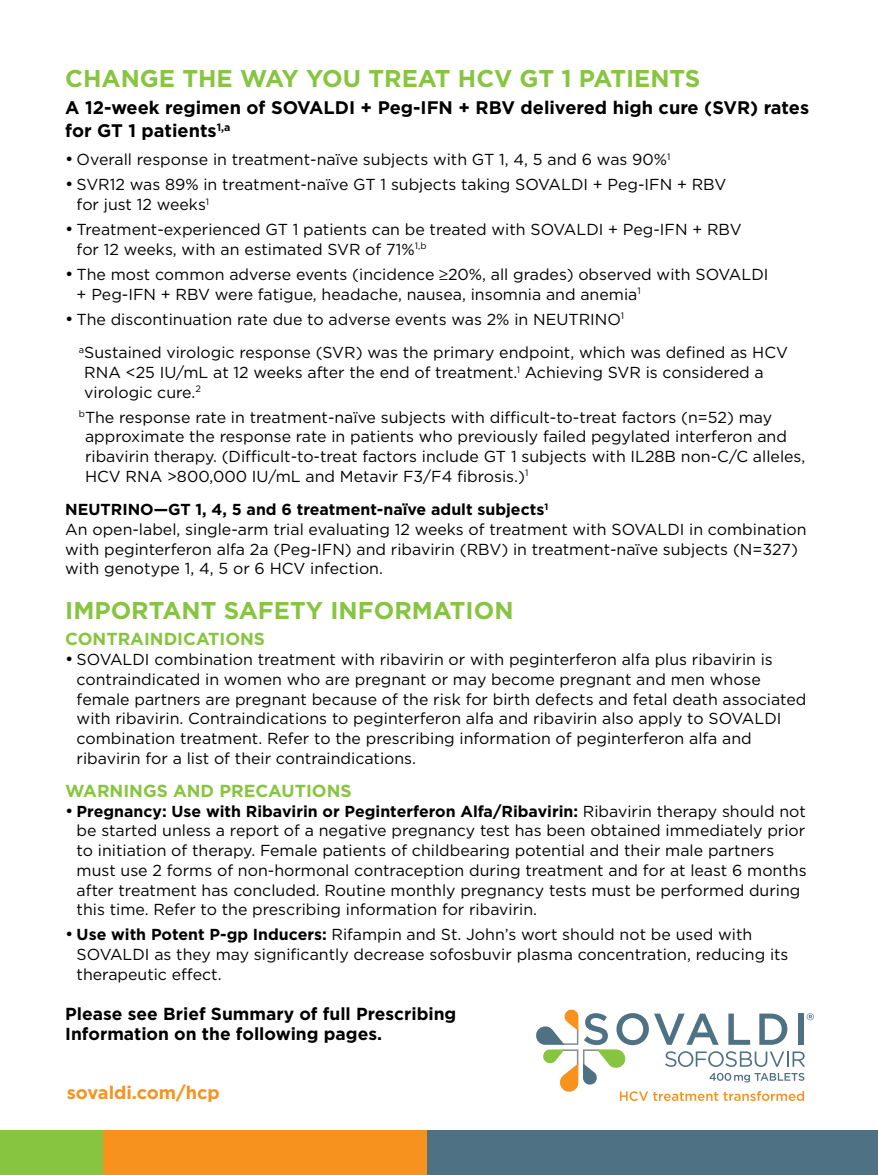
<style>
.page{position:relative;width:878px;height:1175px;background:#fff}
.page>*{position:absolute;margin:0;border:0;box-sizing:border-box;transform-origin:0 0}
.t1{font:700 24.3px "Gotham";color:#87c541}
.t2{font:700 18.15px/22.8px "Gotham";color:#000}
.t3{font:700 18.15px "Gotham";color:#f7921e}
.t4{font:700 17.4px/19.6px "Gotham";color:#000}
.t5{font:700 17.4px "Gotham";color:#87c541}
.t6{font:15.9px/19.6px "Gotham";color:#000}
.s1{font-size:17.4px}
.s2{font-weight:700}
</style>
<div class="page">
<div style="left:0;top:1130px;width:103px;height:44px;background:#87c541"></div>
<div style="left:103px;top:1130px;width:324px;height:44px;background:#f7921e"></div>
<div style="left:427px;top:1130px;width:451px;height:44px;background:#4e7284"></div>
<svg style="left:536px;top:1009px;width:277px;height:92px"></svg>
<h1 class="t1" style="left:65px;top:62px;width:636px">CHANGE THE WAY YOU TREAT HCV GT 1 PATIENTS</h1>
<p class="t2" style="left:65px;top:96px;width:745px">A 12-week regimen of SOVALDI + Peg-IFN + RBV delivered high cure (SVR) rates for GT 1 patients<sup>1,a</sup></p>
<p class="t6" style="left:65px;top:149px;width:606px"><span class="s1">•</span> Overall response in treatment-naïve subjects with GT 1, 4, 5 and 6 was 90%<sup>1</sup></p>
<p class="t6" style="left:77px;top:174px;width:651px;text-indent:-11px"><span class="s1">•</span> SVR12 was 89% in treatment-naïve GT 1 subjects taking SOVALDI + Peg-IFN + RBV for just 12 weeks<sup>1</sup></p>
<p class="t6" style="left:77px;top:219px;width:666px;text-indent:-11px"><span class="s1">•</span> Treatment-experienced GT 1 patients can be treated with SOVALDI + Peg-IFN + RBV for 12 weeks, with an estimated SVR of 71%<sup>1,b</sup></p>
<p class="t6" style="left:77px;top:264px;width:693px;text-indent:-11px"><span class="s1">•</span> The most common adverse events (incidence ≥20%, all grades) observed with SOVALDI + Peg-IFN + RBV were fatigue, headache, nausea, insomnia and anemia<sup>1</sup></p>
<p class="t6" style="left:79px;top:302px;width:710px;line-height:33.3px;text-indent:-14px"><span class="s1">•</span> The discontinuation rate due to adverse events was 2% in NEUTRINO<sup>1<br>a</sup>Sustained virologic response (SVR) was the primary endpoint, which was defined as HCV</p>
<p class="t6" style="left:84px;top:362px;width:681px">RNA &lt;25 IU/mL at 12 weeks after the end of treatment.<sup>1</sup> Achieving SVR is considered a virologic cure.<sup>2</sup></p>
<p class="t6" style="left:85px;top:407px;width:721px;text-indent:-6px"><sup>b</sup>The response rate in treatment-naïve subjects with difficult-to-treat factors (n=52) may approximate the response rate in patients who previously failed pegylated interferon and ribavirin therapy. (Difficult-to-treat factors include GT 1 subjects with IL28B non-C/C alleles, HCV RNA &gt;800,000 IU/mL and Metavir F3/F4 fibrosis.)<sup>1</sup></p>
<p class="t6" style="left:65px;top:499px;width:742px"><span class="s2">NEUTRINO—GT 1, 4, 5 and 6 treatment-naïve adult subjects</span><sup>1<br></sup>An open-label, single-arm trial evaluating 12 weeks of treatment with SOVALDI in combination with peginterferon alfa 2a (Peg-IFN) and ribavirin (RBV) in treatment-naïve subjects (N=327) with genotype 1, 4, 5 or 6 HCV infection.</p>
<h1 class="t1" style="left:65px;top:594px;width:450px">IMPORTANT SAFETY INFORMATION</h1>
<p class="t5" style="left:65px;top:628px;width:201px">CONTRAINDICATIONS</p>
<p class="t6" style="left:77px;top:649px;width:731px;text-indent:-11px"><span class="s1">•</span> SOVALDI combination treatment with ribavirin or with peginterferon alfa plus ribavirin is contraindicated in women who are pregnant or may become pregnant and men whose female partners are pregnant because of the risk for birth defects and fetal death associated with ribavirin. Contraindications to peginterferon alfa and ribavirin also apply to SOVALDI combination treatment. Refer to the prescribing information of peginterferon alfa and ribavirin for a list of their contraindications.</p>
<p class="t5" style="left:65px;top:779px;width:288px">WARNINGS AND PRECAUTIONS</p>
<p class="t6" style="left:77px;top:801px;width:731px;text-indent:-11px"><span class="s1">•</span> <span class="s2">Pregnancy: Use with Ribavirin or Peginterferon Alfa/Ribavirin:</span> Ribavirin therapy should not be started unless a report of a negative pregnancy test has been obtained immediately prior to initiation of therapy. Female patients of childbearing potential and their male partners must use 2 forms of non-hormonal contraception during treatment and for at least 6 months after treatment has concluded. Routine monthly pregnancy tests must be performed during this time. Refer to the prescribing information for ribavirin.</p>
<p class="t6" style="left:77px;top:924px;width:713px;text-indent:-11px"><span class="s1">•</span> <span class="s2">Use with Potent P-gp Inducers:</span> Rifampin and St. John’s wort should not be used with<br>SOVALDI as they may significantly decrease sofosbuvir plasma concentration, reducing its therapeutic effect.</p>
<p class="t4" style="left:65px;top:1003px;width:392px">Please see Brief Summary of full Prescribing<br>Information on the following pages.</p>
<p class="t3" style="left:67px;top:1080px;width:155px">sovaldi.com/hcp</p>
</div>
